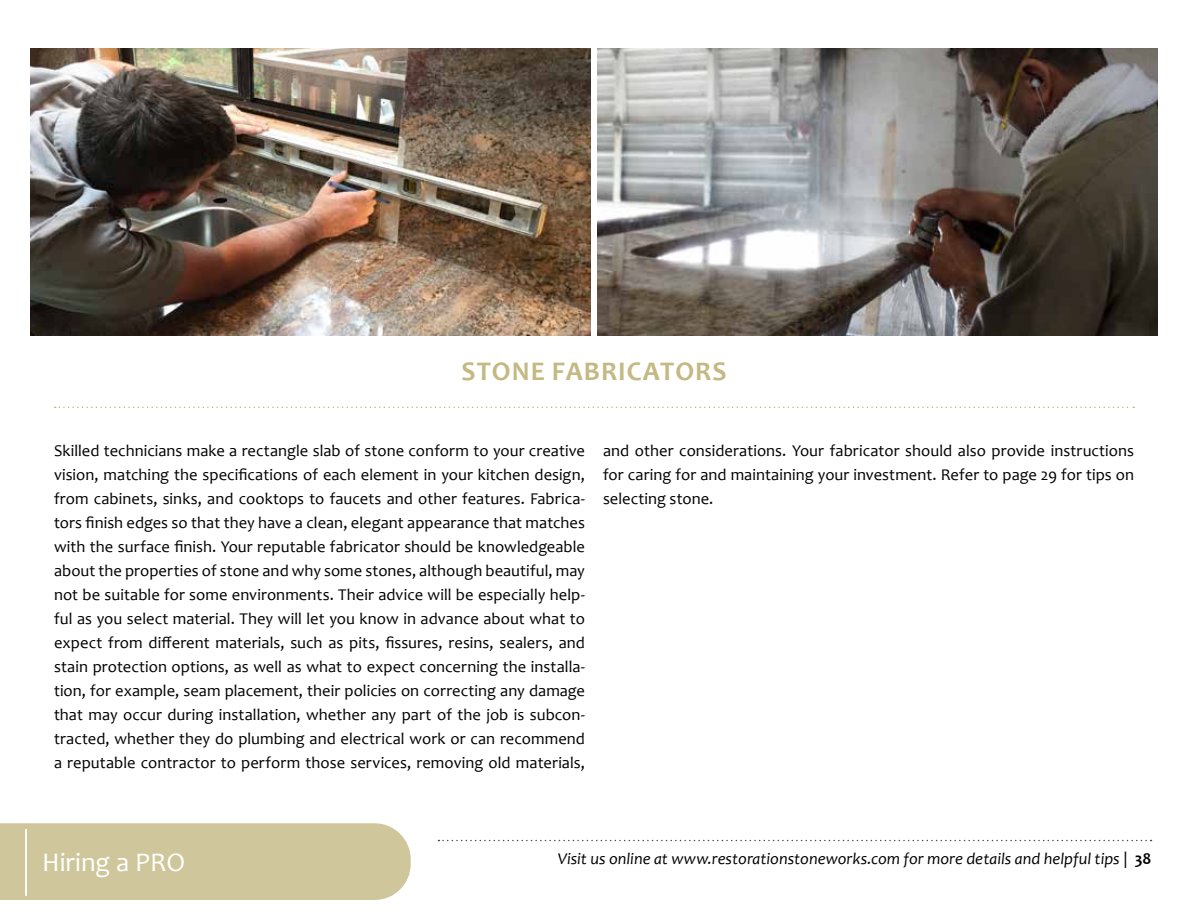
<style>
.page{position:relative;width:1188px;height:918px;background:#fff}
.page>*{position:absolute;margin:0;border:0;box-sizing:border-box;transform-origin:0 0}
.t1{font:700 27px "Candara";letter-spacing:.04em;color:#c4b883}
.t2{font:27px "Candara";color:#fff}
.t3{font:16.5px/24px "Candara";letter-spacing:.005em;color:#000;text-align:justify}
.t4{font:italic 16.5px "Candara";color:#000}
.s1{font-style:normal}
.s2{font-weight:700;font-style:normal}
</style>
<div class="page">
<svg style="left:438px;top:840px;width:714px;height:1px"></svg>
<div style="left:0;top:823px;width:411px;height:77px;background:#cfc69b"></div>
<svg style="left:55px;top:407px;width:1079px;height:1px"></svg>
<hr style="left:25px;top:829px;width:2px;height:67px;background:#fff">
<img style="left:30px;top:48px;width:561px;height:288px">
<img style="left:597px;top:48px;width:561px;height:288px">
<h1 class="t1" style="left:462px;top:355px;width:266px">STONE FABRICATORS</h1>
<p class="t3" style="left:54px;top:439px;width:533px">Skilled technicians make a rectangle slab of stone conform to your creative vision, matching the specifications of each element in your kitchen design, from cabinets, sinks, and cooktops to faucets and other features. Fabrica&shy;tors finish edges so that they have a clean, elegant appearance that matches with the surface finish. Your reputable fabricator should be knowledgeable about the properties of stone and why some stones, although beautiful, may not be suitable for some environments. Their advice will be especially help&shy;ful as you select material. They will let you know in advance about what to expect from different materials, such as pits, fissures, resins, sealers, and stain protection options, as well as what to expect concerning the installa&shy;tion, for example, seam placement, their policies on correcting any damage that may occur during installation, whether any part of the job is subcon&shy;tracted, whether they do plumbing and electrical work or can recommend a reputable contractor to perform those services, removing old materials,</p>
<p class="t3" style="left:603px;top:439px;width:533px">and other considerations. Your fabricator should also provide instructions for caring for and maintaining your investment. Refer to page 29 for tips on selecting stone.</p>
<h1 class="t2" style="left:42px;top:846px;width:145px">Hiring a PRO</h1>
<p class="t4" style="left:558px;top:848px;width:595px">Visit us online at www.restorationstoneworks.com for more details and helpful tips <span class="s1">|</span> <span class="s2">38</span></p>
</div>
